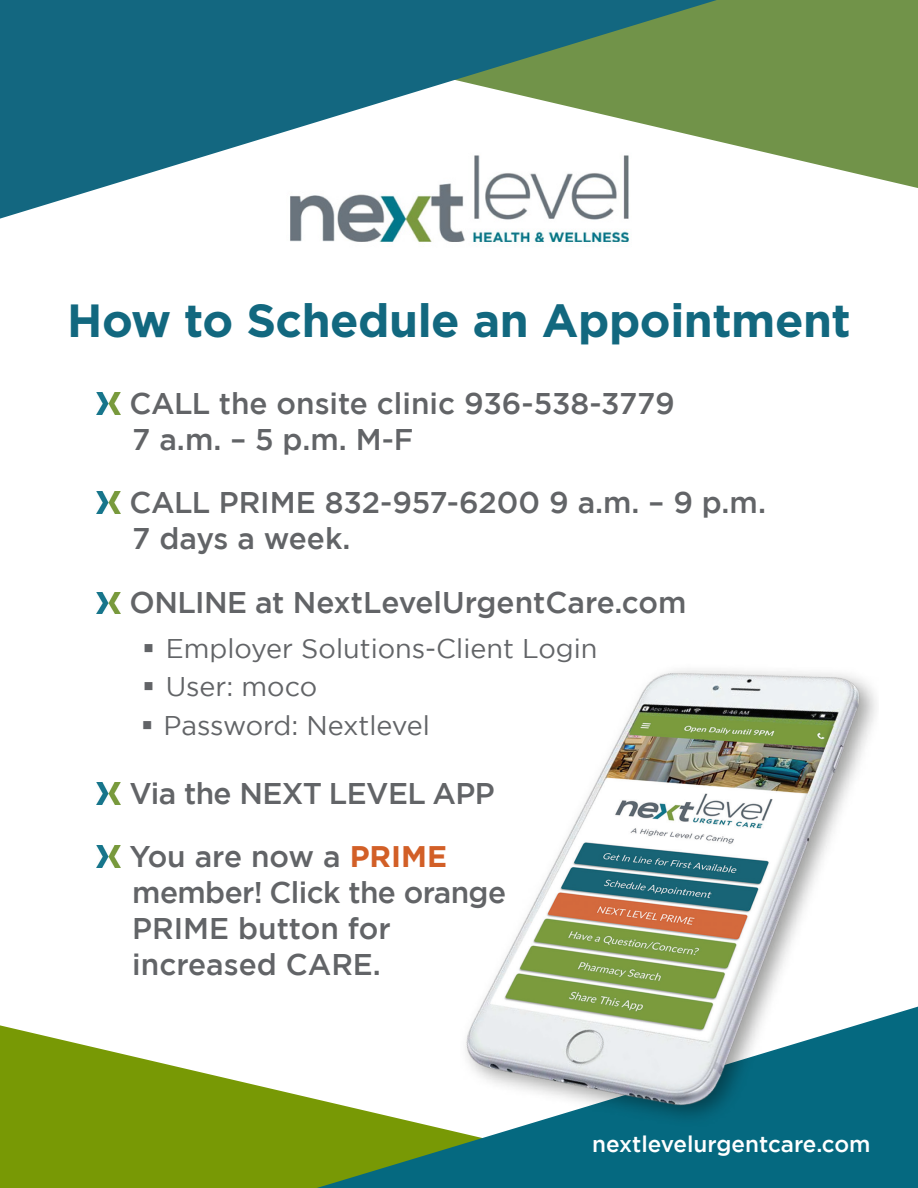
<style>
.page{position:relative;width:918px;height:1188px;background:#fff}
.page>*{position:absolute;margin:0;border:0;box-sizing:border-box;transform-origin:0 0}
.t1{font:700 46.5px "Gotham";letter-spacing:-.01em;color:#12687f}
.goth_lg_text{font:500 29.85px/36px "Gotham";letter-spacing:-.005em;color:#626467}
.t2{font:27px "Gotham";color:#626467}
.t3{font:500 22.5px "Gotham";color:#fff}
.s1{font-weight:700;color:#d25f27}
</style>
<div class="page">
<svg style="left:717px;top:0;width:201px;height:188px;background:#82a05f"></svg>
<svg style="left:0;top:0;width:717px;height:219px;fill:#136780"></svg>
<svg style="left:0;top:1025px;width:317px;height:163px;fill:#789905"></svg>
<svg style="left:317px;top:1007px;width:601px;height:181px;fill:#056980"></svg>
<img style="left:282px;top:147px;width:354px;height:96px">
<img style="left:96px;top:393px;width:25px;height:21px">
<img style="left:96px;top:492px;width:25px;height:21px">
<img style="left:96px;top:592px;width:25px;height:21px">
<img style="left:96px;top:783px;width:25px;height:21px">
<img style="left:96px;top:846px;width:25px;height:21px">
<img style="left:436px;top:670px;width:442px;height:457px">
<p class="t1" style="left:67px;top:293px;width:785px">How to Schedule an Appointment</p>
<p class="goth_lg_text" style="left:130px;top:385px;width:547px">CALL the onsite clinic 936-538-3779<br>7 a.m. – 5 p.m. M-F</p>
<p class="goth_lg_text" style="left:130px;top:484px;width:638px">CALL PRIME 832-957-6200 9 a.m. – 9 p.m.<br>7 days a week.</p>
<p class="goth_lg_text" style="left:130px;top:584px;width:558px">ONLINE at NextLevelUrgentCare.com</p>
<p class="t2" style="left:143px;top:633px;width:456px">▪ Employer Solutions-Client Login</p>
<p class="t2" style="left:143px;top:672px;width:176px">▪ User: moco</p>
<p class="t2" style="left:141px;top:710px;width:290px">▪ Password: Nextlevel</p>
<p class="goth_lg_text" style="left:130px;top:775px;width:367px">Via the NEXT LEVEL APP</p>
<p class="goth_lg_text" style="left:130px;top:838px;width:378px">You are now a <span class="s1">PRIME </span>member! Click the orange<br>PRIME button for increased CARE.</p>
<p class="t3" style="left:592px;top:1132px;width:280px">nextlevelurgentcare.com</p>
</div>
